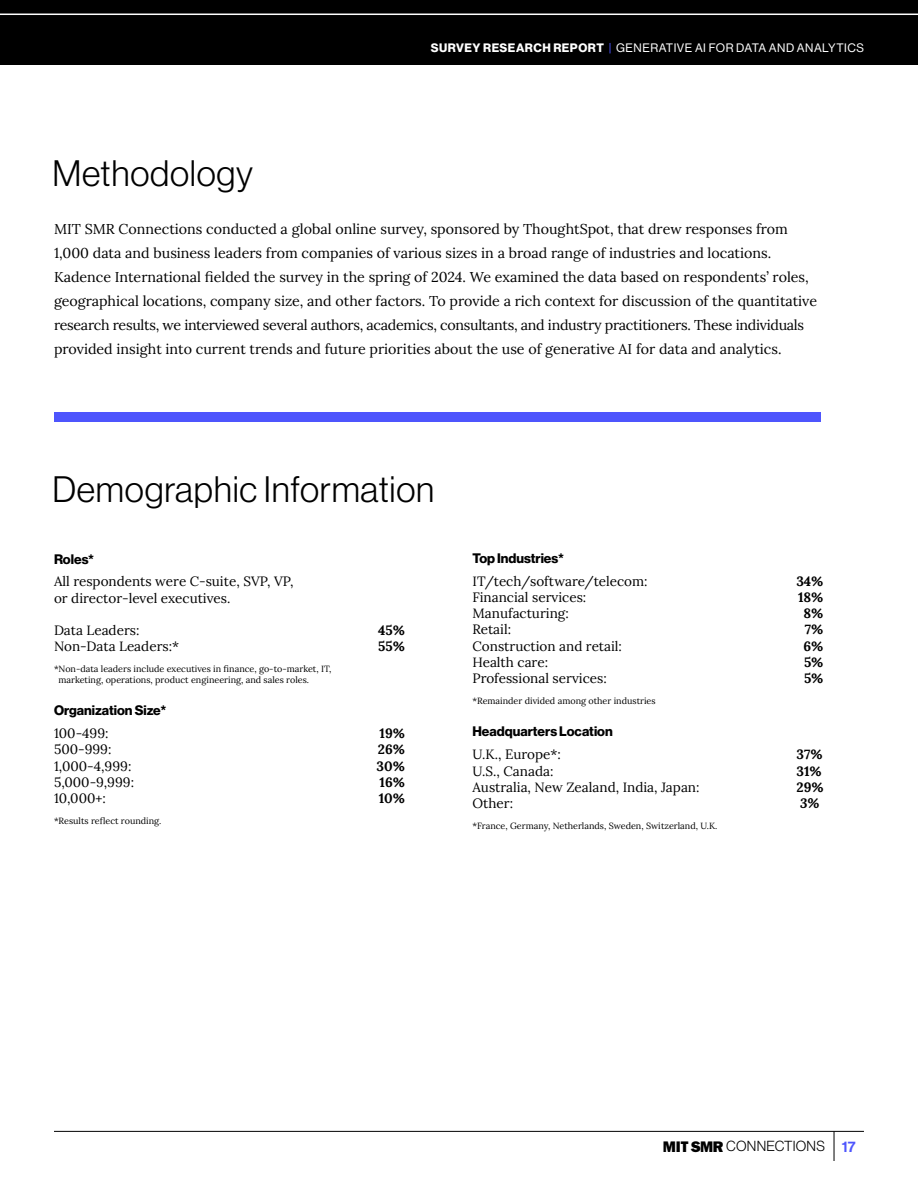
<style>
.page{position:relative;width:918px;height:1188px;background:#fff}
.page>*{position:absolute;margin:0;border:0;box-sizing:border-box;transform-origin:0 0}
.t1{font:36px "N Haas Grotesk DS Std 45 Lt";letter-spacing:.02em;color:#000}
.t2{font:14.25px/24px "Lora";color:#000}
.t3{font:14.25px "N Haas Grotesk DS Std 45 Lt";letter-spacing:.015em;color:#000}
.t4{font:13.5px/16.2px "Lora";color:#000}
.t5{font:13.5px "N Haas Grotesk DS Std 75 Bd";color:#000}
.t6{font:700 13.5px "Lora";color:#000}
.t7{font:italic 700 13.5px "Lora";color:#000}
.t8{font:12px "N Haas Grotesk DS Std 55 Rg";letter-spacing:.04em;color:#fff}
.t9{font:9px/10.5px "Lora";color:#000}
.s1{font-family:"N Haas Grotesk DS Std 75 Bd"}
.s2{color:#4e55fd}
.s3{font-family:"ITC Franklin Gothic Std Hvy";font-size:15.45px}
.s4{font-family:"N Haas Grotesk DS Std 65 Md";font-size:15px;color:#4e55fd}
</style>
<div class="page">
<div style="left:0;top:0;width:918px;height:65px;background:#000"></div>
<hr style="left:54px;top:1131px;width:810px;height:1px;background:#000">
<hr style="left:834px;top:1131px;width:1px;height:30px;background:#000">
<hr style="left:0;top:14px;width:918px;height:1px;background:#fff">
<div style="left:54px;top:412px;width:767px;height:10px;background:#4e55fd"></div>
<h1 class="t1" style="left:52px;top:153px;width:202px">Methodology</h1>
<p class="t8" style="left:431px;top:41px;width:435px"><span class="s1">SURVEY RESEARCH REPORT</span> <span class="s2">|</span> GENERATIVE AI FOR DATA AND ANALYTICS</p>
<p class="t8" style="left:310px;top:41px;width:555px"><span class="s1">MANAGER’S GUIDE</span> — TRANSFORM YOUR WORKFORCE WITH SKILLS FOR MACHINE LEARN NG</p>
<p class="t2" style="left:54px;top:216px;width:765px">MIT SMR Connections conducted a global online survey, sponsored by ThoughtSpot, that drew responses from 1,000 data and business leaders from companies of various sizes in a broad range of industries and locations.<br>Kadence International fielded the survey in the spring of 2024. We examined the data based on respondents’ roles, geographical locations, company size, and other factors. To provide a rich context for discussion of the quantitative research results, we interviewed several authors, academics, consultants, and industry practitioners. These individuals provided insight into current trends and future priorities about the use of generative AI for data and analytics.</p>
<h1 class="t1" style="left:52px;top:469px;width:383px">Demographic Information</h1>
<p class="t5" style="left:54px;top:551px;width:42px">Roles*</p>
<p class="t4" style="left:54px;top:573px;width:241px">All respondents were C-suite, SVP, VP, or director-level executives.</p>
<p class="t4" style="left:54px;top:621px;width:87px">Data Leaders:</p>
<p class="t6" style="left:378px;top:619px;width:28px">45%</p>
<p class="t4" style="left:54px;top:638px;width:127px">Non-Data Leaders:*</p>
<p class="t6" style="left:378px;top:635px;width:28px">55%</p>
<p class="t9" style="left:58px;top:663px;width:275px;text-indent:-4px">*Non-data leaders include executives in finance, go-to-market, IT, marketing, operations, product engineering, and sales roles.</p>
<p class="t5" style="left:54px;top:703px;width:114px">Organization Size*</p>
<p class="t4" style="left:54px;top:724px;width:56px">100-499:</p>
<p class="t6" style="left:380px;top:722px;width:27px">19%</p>
<p class="t4" style="left:54px;top:741px;width:59px">500-999:</p>
<p class="t6" style="left:378px;top:738px;width:29px">26%</p>
<p class="t4" style="left:54px;top:757px;width:79px">1,000-4,999:</p>
<p class="t6" style="left:377px;top:754px;width:30px">30%</p>
<p class="t4" style="left:54px;top:773px;width:82px">5,000-9,999:</p>
<p class="t6" style="left:380px;top:770px;width:27px">16%</p>
<p class="t4" style="left:54px;top:789px;width:53px">10,000+:</p>
<p class="t6" style="left:379px;top:787px;width:28px">10%</p>
<p class="t9" style="left:54px;top:815px;width:109px">*Results reflect rounding.</p>
<p class="t5" style="left:472px;top:550px;width:93px">Top Industries*</p>
<p class="t4" style="left:472px;top:572px;width:177px">IT/tech/software/telecom:</p>
<p class="t6" style="left:796px;top:570px;width:29px">34%</p>
<p class="t4" style="left:472px;top:588px;width:115px">Financial services:</p>
<p class="t6" style="left:798px;top:586px;width:27px">18%</p>
<p class="t4" style="left:472px;top:605px;width:98px">Manufacturing:</p>
<p class="t6" style="left:804px;top:602px;width:21px">8%</p>
<p class="t4" style="left:472px;top:621px;width:40px">Retail:</p>
<p class="t6" style="left:805px;top:618px;width:20px">7%</p>
<p class="t4" style="left:472px;top:637px;width:151px">Construction and retail:</p>
<p class="t6" style="left:804px;top:634px;width:21px">6%</p>
<p class="t4" style="left:472px;top:653px;width:77px">Health care:</p>
<p class="t6" style="left:804px;top:651px;width:21px">5%</p>
<p class="t4" style="left:472px;top:669px;width:136px">Professional services:</p>
<p class="t6" style="left:804px;top:667px;width:21px">5%</p>
<p class="t9" style="left:472px;top:695px;width:185px">*Remainder divided among other industries</p>
<p class="t5" style="left:473px;top:724px;width:142px">Headquarters Location</p>
<p class="t4" style="left:473px;top:746px;width:90px">U.K., Europe*:</p>
<p class="t6" style="left:797px;top:743px;width:28px">37%</p>
<p class="t4" style="left:473px;top:762px;width:82px">U.S., Canada:</p>
<p class="t6" style="left:797px;top:759px;width:27px">31%</p>
<p class="t4" style="left:473px;top:778px;width:229px">Australia, New Zealand, India, Japan:</p>
<p class="t6" style="left:797px;top:776px;width:29px">29%</p>
<p class="t4" style="left:473px;top:794px;width:42px">Other:</p>
<p class="t7" style="left:800px;top:794px;width:21px">3%</p>
<p class="t9" style="left:472px;top:820px;width:246px">*France, Germany, Netherlands, Sweden, Switzerland, U.K.</p>
<p class="t3" style="left:663px;top:1138px;width:194px"><span class="s3">MIT SMR</span> CONNECTIONS <span class="s4">17</span></p>
</div>
